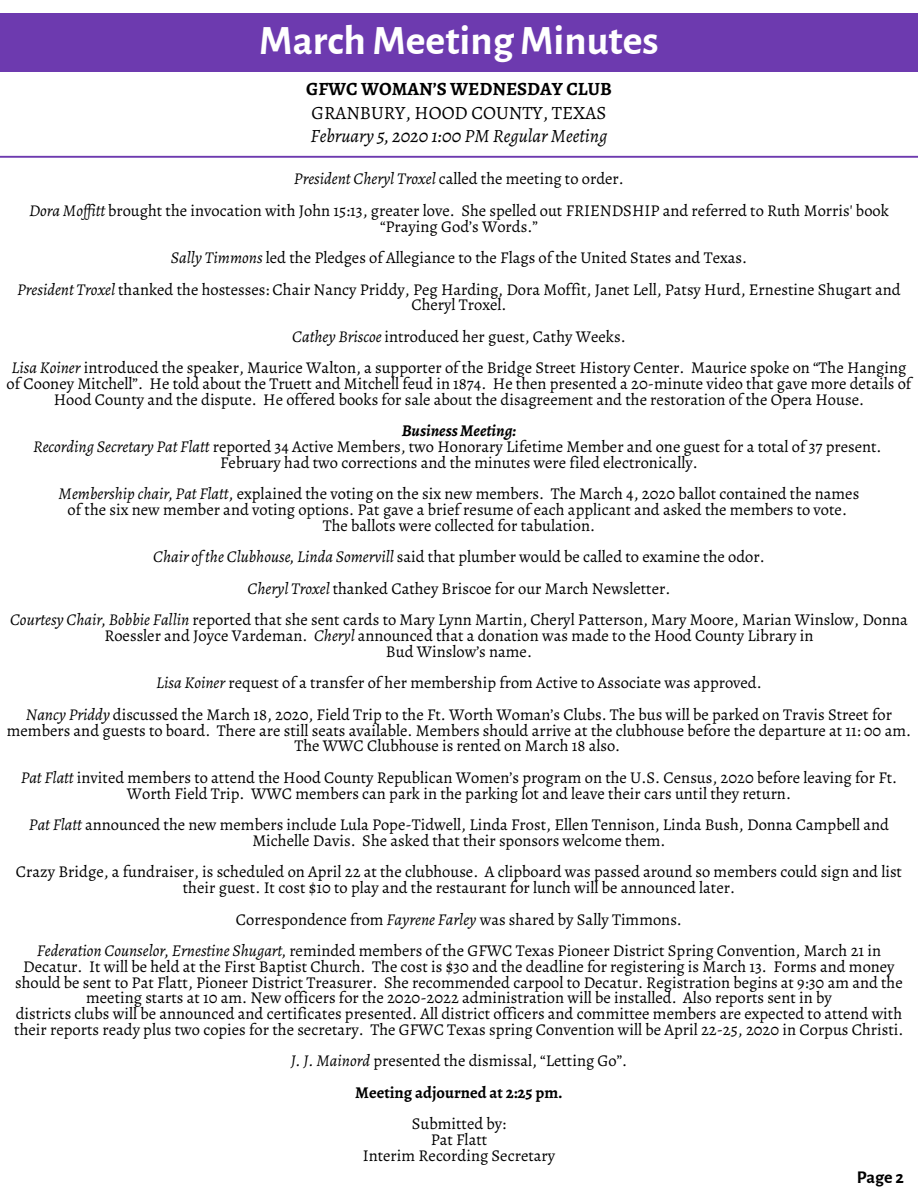
<style>
.page{position:relative;width:918px;height:1188px;background:#fff}
.page>*{position:absolute;margin:0;border:0;box-sizing:border-box;transform-origin:0 0}
.t1{font:700 42px "Alegreya Sans";color:#fff}
.t2{font:italic 18.75px "Alegreya";color:#000}
.t3{font:18.75px "Alegreya";color:#000}
.t4{font:700 18.75px "Alegreya";color:#000}
.t5{font:700 18px "Alegreya Sans";color:#000}
.t6{font:16.5px/15.8px "Alegreya";color:#000;text-align:center}
.s1{font-style:italic}
.s2{font-weight:700;font-style:italic}
.s3{font-weight:700}
</style>
<div class="page">
<div style="left:0;top:13px;width:918px;height:59px;background:#6d3aaf"></div>
<svg style="left:0;top:156px;width:918px;height:2px;background:#7f53b9"></svg>
<h1 class="t1" style="left:259px;top:16px;width:401px">MarchMeetingMinutes</h1>
<p class="t4" style="left:306px;top:76px;width:307px">GFWC WOMAN’S WEDNESDAY CLUB</p>
<p class="t3" style="left:312px;top:100px;width:296px">GRANBURY, HOOD COUNTY, TEXAS</p>
<p class="t2" style="left:311px;top:123px;width:298px">February 5, 2020 1:00 PM Regular Meeting</p>
<p class="t6" style="left:29px;top:163px;width:861px;line-height:31.5px"><span class="s1">President Cheryl Troxel</span> called the meeting to order.<br><span class="s1">Dora Mof itt</span> brought the invocation with John 15:13, greater love. She spelled out FRIENDSHIP and referred to Ruth Morris' book</p>
<p class="t6" style="left:17px;top:210px;width:885px;line-height:31.5px">“Praying God’s Words.”<br><span class="s1">Sally Timmons</span> led the Pledges of Allegiance to the Flags of the United States and Texas.<br><span class="s1">President Troxel</span> thanked the hostesses: Chair Nancy Priddy, Peg Harding, Dora Moffit, Janet Lell, Patsy Hurd, Ernestine Shugart and</p>
<p class="t6" style="left:12px;top:289px;width:896px;line-height:31.5px">Cheryl Troxel.<br><span class="s1">Cathey Briscoe</span> introduced her guest, Cathy Weeks.<br><span class="s1">Lisa Koiner</span> introduced the speaker, Maurice Walton, a supporter of the Bridge Street History Center. Maurice spoke on “The Hanging</p>
<p class="t6" style="left:7px;top:376px;width:906px">of Cooney Mitchell”. He told about the Truett and Mitchell feud in 1874. He then presented a 20-minute video that gave more details of<br>Hood County and the dispute. He offered books for sale about the disagreement and the restoration of the Opera House.</p>
<p class="t6" style="left:33px;top:423px;width:850px"><span class="s2">Business Meeting:<br></span><span class="s1">Recording Secretary Pat Flatt</span> reported 34 Active Members, two Honorary Lifetime Member and one guest for a total of 37 present.<br>February had two corrections and the minutes were filed electronically.</p>
<p class="t6" style="left:59px;top:486px;width:802px"><span class="s1">Membership chair, Pat Flatt</span>, explained the voting on the six new members. The March 4, 2020 ballot contained the names of the six new member and voting options. Pat gave a brief resume of each applicant and asked the members to vote.<br>The ballots were collected for tabulation.</p>
<p class="t6" style="left:10px;top:541px;width:899px;line-height:31.5px"><span class="s1">Chair of the Clubhouse, Linda Somervill</span> said that plumber would be called to examine the odor.<br><span class="s1">Cheryl Troxel</span> thanked Cathey Briscoe for our March Newsletter.<br><span class="s1">Courtesy Chair, Bobbie Fallin</span> reported that she sent cards to Mary Lynn Martin, Cheryl Patterson, Mary Moore, Marian Winslow, Donna</p>
<p class="t6" style="left:104px;top:628px;width:711px">Roessler and Joyce Vardeman. <span class="s1">Cheryl</span> announced that a donation was made to the Hood County Library in<br>Bud Winslow’s name.</p>
<p class="t6" style="left:26px;top:667px;width:868px;line-height:31.5px"><span class="s1">Lisa Koiner</span> request of a transfer of her membership from Active to Associate was approved.<br><span class="s1">Nancy Priddy</span> discussed the March 18, 2020, Field Trip to the Ft. Worth Woman’s Clubs. The bus will be parked on Travis Street for</p>
<p class="t6" style="left:7px;top:722px;width:906px">members and guests to board. There are still seats available. Members should arrive at the clubhouse before the departure at 11: 00 am.<br>The WWC Clubhouse is rented on March 18 also.</p>
<p class="t6" style="left:21px;top:769px;width:878px"><span class="s1">Pat Flatt</span> invited members to attend the Hood County Republican Women’s program on the U.S. Census, 2020 before leaving for Ft.<br>Worth Field Trip. WWC members can park in the parking lot and leave their cars until they return.</p>
<p class="t6" style="left:29px;top:817px;width:862px"><span class="s1">Pat Flatt</span> announced the new members include Lula Pope-Tidwell, Linda Frost, Ellen Tennison, Linda Bush, Donna Campbell and<br>Michelle Davis. She asked that their sponsors welcome them.</p>
<p class="t6" style="left:16px;top:864px;width:888px">Crazy Bridge, a fundraiser, is scheduled on April 22 at the clubhouse. A clipboard was passed around so members could sign and list their guest. It cost $10 to play and the restaurant for lunch will be announced later.</p>
<p class="t6" style="left:37px;top:903px;width:846px;line-height:31.5px">Correspondence from <span class="s1">Fayrene Farley</span> was shared by Sally Timmons.<br><span class="s1">Federation Counselor, Ernestine Shugart,</span> reminded members of the GFWC Texas Pioneer District Spring Convention, March 21 in</p>
<p class="t6" style="left:14px;top:958px;width:891px">Decatur. It will be held at the First Baptist Church. The cost is $30 and the deadline for registering is March 13. Forms and money should be sent to Pat Flatt, Pioneer District Treasurer. She recommended carpool to Decatur. Registration begins at 9:30 am and the meeting starts at 10 am. New officers for the 2020-2022 administration will be installed. Also reports sent in by<br>districts clubs will be announced and certificates presented. All district officers and committee members are expected to attend with their reports ready plus two copies for the secretary. The GFWC Texas spring Convention will be April 22-25, 2020 in Corpus Christi.</p>
<p class="t6" style="left:291px;top:1045px;width:338px;line-height:31.5px"><span class="s1">J. J. Mainord</span> presented the dismissal, “Letting Go”.<br><span class="s3">Meeting adjourned at 2:25 pm.</span></p>
<p class="t6" style="left:363px;top:1116px;width:194px">Submitted by:<br>Pat Flatt<br>Interim Recording Secretary</p>
<p class="t5" style="left:857px;top:1167px;width:49px">Page 2</p>
</div>
